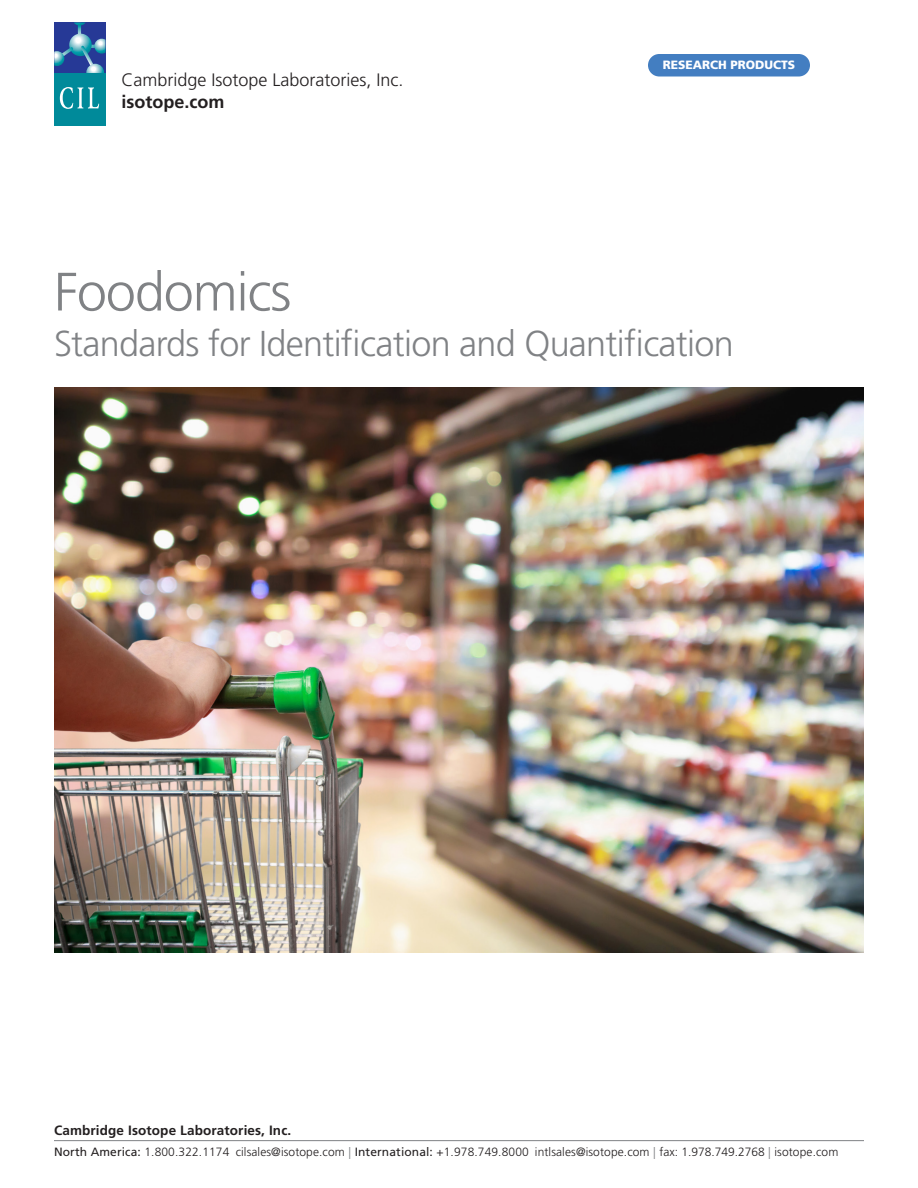
<style>
.page{position:relative;width:918px;height:1188px;background:#fff}
.page>*{position:absolute;margin:0;border:0;box-sizing:border-box;transform-origin:0 0}
.t1{font:300 54px "Frutiger LT Std";letter-spacing:-.02em;color:#808285}
.t2{font:300 36px "Frutiger LT Std";letter-spacing:-.02em;color:#808285}
.t3{font:300 18px "Frutiger LT Std";color:#231f20}
.t4{font:700 18px "Frutiger LT Std";color:#231f20}
.t5{font:700 13.5px "Frutiger LT Std";letter-spacing:.01em;color:#231f20}
.t6{font:300 12px "Frutiger LT Std";letter-spacing:.01em;color:#231f20}
.t7{font:900 12px "Frutiger LT Std";color:#fff}
.s1{font-weight:400}
.s2{color:#808285}
</style>
<div class="page">
<hr style="left:54px;top:1140px;width:810px;height:1px;background:#808285">
<div style="left:648px;top:54px;width:162px;height:22px;background:#437ec1;border-radius:11px"></div>
<div style="left:54px;top:23px;width:52px;height:50px;background:#263996"></div>
<svg style="left:78px;top:24px;width:3px;height:17px"></svg>
<svg style="left:69px;top:34px;width:23px;height:22px"></svg>
<svg style="left:86px;top:64px;width:18px;height:18px"></svg>
<div style="left:54px;top:73px;width:52px;height:53px;background:#008a9a"></div>
<svg style="left:60px;top:87px;width:39px;height:22px"></svg>
<svg style="left:54px;top:47px;width:19px;height:19px"></svg>
<svg style="left:81px;top:39px;width:25px;height:32px"></svg>
<svg style="left:74px;top:22px;width:12px;height:4px"></svg>
<img style="left:54px;top:387px;width:810px;height:565px">
<p class="t3" style="left:122px;top:69px;width:284px">Cambridge Isotope Laboratories, Inc.</p>
<p class="t4" style="left:122px;top:91px;width:104px">isotope.com</p>
<p class="t7" style="left:663px;top:58px;width:134px">RESEARCH PRODUCTS</p>
<p class="t1" style="left:54px;top:261px;width:239px">Foodomics</p>
<p class="t2" style="left:54px;top:323px;width:681px">Standards for Identification and Quantification</p>
<p class="t5" style="left:54px;top:1123px;width:239px">Cambridge Isotope Laboratories, Inc.</p>
<p class="t6" style="left:54px;top:1145px;width:786px"><span class="s1">North America:</span> 1.800.322.1174 cilsales@isotope.com <span class="s2">|</span> <span class="s1">International:</span> +1.978.749.8000 intlsales@isotope.com <span class="s2">|</span> fax: 1.978.749.2768 <span class="s2">|</span> isotope.com</p>
</div>
